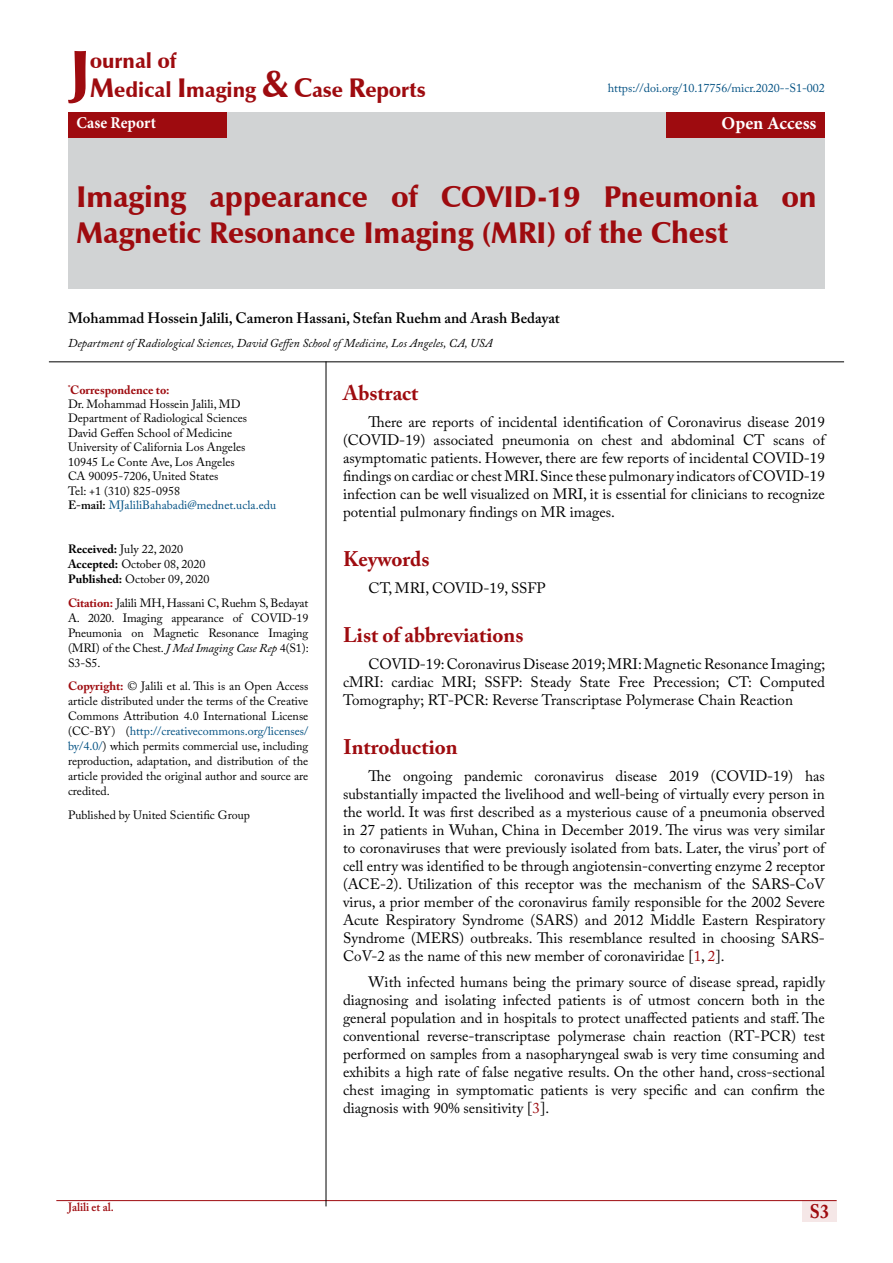
<style>
.page{position:relative;width:893px;height:1263px;background:#fff}
.page>*{position:absolute;margin:0;border:0;box-sizing:border-box;transform-origin:0 0}
.t1{font:900 62.1px "Zapf Humanist 601 BT";color:#9e0b0f}
.t2{font:900 30px/36px "Zapf Humanist 601 BT";color:#9e0b0f}
.t3{font:700 21px "Adobe Caslon Pro";color:#9e0b0f}
.t4{font:900 21px/29.4px "Zapf Humanist 601 BT";color:#9e0b0f}
.t5{font:700 19.5px "Adobe Caslon Pro";color:#9e0b0f;scale:.9 1}
.t6{font:700 18px "Minion Pro";color:#fff}
.t7{font:700 16.5px "Minion Pro";letter-spacing:.005em;color:#fff;scale:.94 1}
.t8{font:15px/18px "Adobe Caslon Pro";color:#000;text-align:justify}
.t9{font:600 15px "Adobe Caslon Pro";color:#000}
.t10{font:12px/15px "Adobe Caslon Pro";color:#000}
.t11{font:italic 12px "Adobe Caslon Pro";color:#000}
.t12{font:12px "Adobe Caslon Pro";color:#005082}
.t13{font:600 12px "Adobe Caslon Pro";color:#9e0b0f;scale:.95 1}
.s1{font-size:27px}
.s2{font-size:37.5px}
.s3{font-weight:700;color:#9e0b0f}
.s4{font-weight:600}
.s5{color:#005083}
.s6{font-weight:700}
.s7{font-style:italic}
.s8{color:#005082}
.s9{color:#9e0b0f}
</style>
<div class="page">
<div style="left:802px;top:1200px;width:35px;height:21px;background:#f5e7e7"></div>
<hr style="left:56px;top:1200px;width:781px;height:1px;background:#9e0b0f">
<div style="left:68px;top:112px;width:757px;height:177px;background:#d1d3d4"></div>
<div style="left:68px;top:112px;width:159px;height:26px;background:#9e0b0f"></div>
<div style="left:666px;top:112px;width:159px;height:26px;background:#9e0b0f"></div>
<hr style="left:326px;top:361px;width:1px;height:845px;background:#000">
<hr style="left:49px;top:361px;width:795px;height:1px;background:#000">
<h1 class="t1" style="left:70px;top:34px;width:22px">J</h1>
<h3 class="t4" style="left:90px;top:46px;width:337px">ournal of<br><span class="s1">M</span>edical <span class="s1">I</span>maging <span class="s2">&amp;</span> <span class="s1">C</span>ase <span class="s1">R</span>eports</h3>
<p class="t12" style="left:608px;top:81px;width:219px">https://doi.org/10.17756/micr.2020--S1-002</p>
<p class="t7" style="left:77px;top:111px;width:86px">Case Report</p>
<p class="t6" style="left:721px;top:111px;width:96px">Open Access</p>
<h2 class="t2" style="left:77px;top:179px;width:741px">Imaging appearance of COVID-19 Pneumonia on<br>Magnetic Resonance Imaging (MRI) of the Chest</h2>
<p class="t9" style="left:68px;top:309px;width:493px">Mohammad Hossein Jalili, Cameron Hassani, Stefan Ruehm and Arash Bedayat</p>
<p class="t11" style="left:68px;top:336px;width:426px">Department of Radiological Sciences, David Geffen School of Medicine, Los Angeles, CA, USA</p>
<p class="t10" style="left:68px;top:382px;width:210px;line-height:14.4px"><sup>*</sup><span class="s3">Correspondence to:<br></span>Dr. Mohammad Hossein Jalili, MD<br>Department of Radiological Sciences<br>David Geffen School of Medicine<br>University of California Los Angeles<br>10945 Le Conte Ave, Los Angeles<br>CA 90095-7206, United States<br>Tel: +1 (310) 825-0958<br><span class="s4">E-mail:</span> <span class="s5">MJaliliBahabadi@mednet.ucla.edu</span></p>
<p class="t10" style="left:68px;top:542px;width:143px"><span class="s6">Received:</span> July 22, 2020<br><span class="s6">Accepted:</span> October 08, 2020<br><span class="s6">Published:</span> October 09, 2020</p>
<p class="t10" style="left:68px;top:595px;width:242px;text-align:justify"><span class="s3">Citation:</span> Jalili MH, Hassani C, Ruehm S, Bedayat A. 2020. Imaging appearance of COVID-19<br>Pneumonia on Magnetic Resonance Imaging (MRI) of the Chest. <span class="s7">J Med Imaging Case Rep</span> 4(S1):<br>S3-S5.</p>
<p class="t10" style="left:68px;top:679px;width:242px;text-align:justify"><span class="s3">Copyright:</span> © Jalili et al. This is an Open Access article distributed under the terms of the Creative Commons Attribution 4.0 International License (CC-BY) (<span class="s8">http://creativecommons.org/licenses/ by/4.0/</span>) which permits commercial use, including reproduction, adaptation, and distribution of the article provided the original author and source are credited.</p>
<p class="t10" style="left:68px;top:807px;width:183px">Published by United Scientific Group</p>
<h3 class="t3" style="left:343px;top:381px;width:77px">Abstract</h3>
<p class="t8" style="left:343px;top:413px;width:483px;text-indent:26px">There are reports of incidental identification of Coronavirus disease 2019 (COVID-19) associated pneumonia on chest and abdominal CT scans of asymptomatic patients. However, there are few reports of incidental COVID-19 findings on cardiac or chest MRI. Since these pulmonary indicators of COVID-19 infection can be well visualized on MRI, it is essential for clinicians to recognize potential pulmonary findings on MR images.</p>
<h3 class="t3" style="left:343px;top:547px;width:88px">Keywords</h3>
<p class="t8" style="left:369px;top:579px;width:179px">CT, MRI, COVID-19, SSFP</p>
<h3 class="t3" style="left:343px;top:623px;width:182px">List of abbreviations</h3>
<p class="t8" style="left:343px;top:655px;width:484px;text-indent:26px">COVID-19: Coronavirus Disease 2019; MRI: Magnetic Resonance Imaging; cMRI: cardiac MRI; SSFP: Steady State Free Precession; CT: Computed Tomography; RT-PCR: Reverse Transcriptase Polymerase Chain Reaction</p>
<h3 class="t3" style="left:343px;top:735px;width:116px">Introduction</h3>
<p class="t8" style="left:343px;top:767px;width:483px;text-indent:26px">The ongoing pandemic coronavirus disease 2019 (COVID-19) has substantially impacted the livelihood and well-being of virtually every person in the world. It was first described as a mysterious cause of a pneumonia observed in 27 patients in Wuhan, China in December 2019. The virus was very similar to coronaviruses that were previously isolated from bats. Later, the virus’ port of cell entry was identified to be through angiotensin-converting enzyme 2 receptor (ACE-2). Utilization of this receptor was the mechanism of the SARS-CoV virus, a prior member of the coronavirus family responsible for the 2002 Severe Acute Respiratory Syndrome (SARS) and 2012 Middle Eastern Respiratory Syndrome (MERS) outbreaks. This resemblance resulted in choosing SARS-CoV-2 as the name of this new member of coronaviridae [<span class="s9">1</span>, <span class="s9">2</span>].</p>
<p class="t8" style="left:343px;top:973px;width:483px;text-indent:26px">With infected humans being the primary source of disease spread, rapidly diagnosing and isolating infected patients is of utmost concern both in the general population and in hospitals to protect unaffected patients and staff. The conventional reverse-transcriptase polymerase chain reaction (RT-PCR) test performed on samples from a nasopharyngeal swab is very time consuming and exhibits a high rate of false negative results. On the other hand, cross-sectional chest imaging in symptomatic patients is very specific and can confirm the diagnosis with 90% sensitivity [<span class="s9">3</span>].</p>
<p class="t13" style="left:68px;top:1200px;width:50px">Jalili et al.</p>
<h3 class="t5" style="left:810px;top:1200px;width:22px">S3</h3>
</div>
